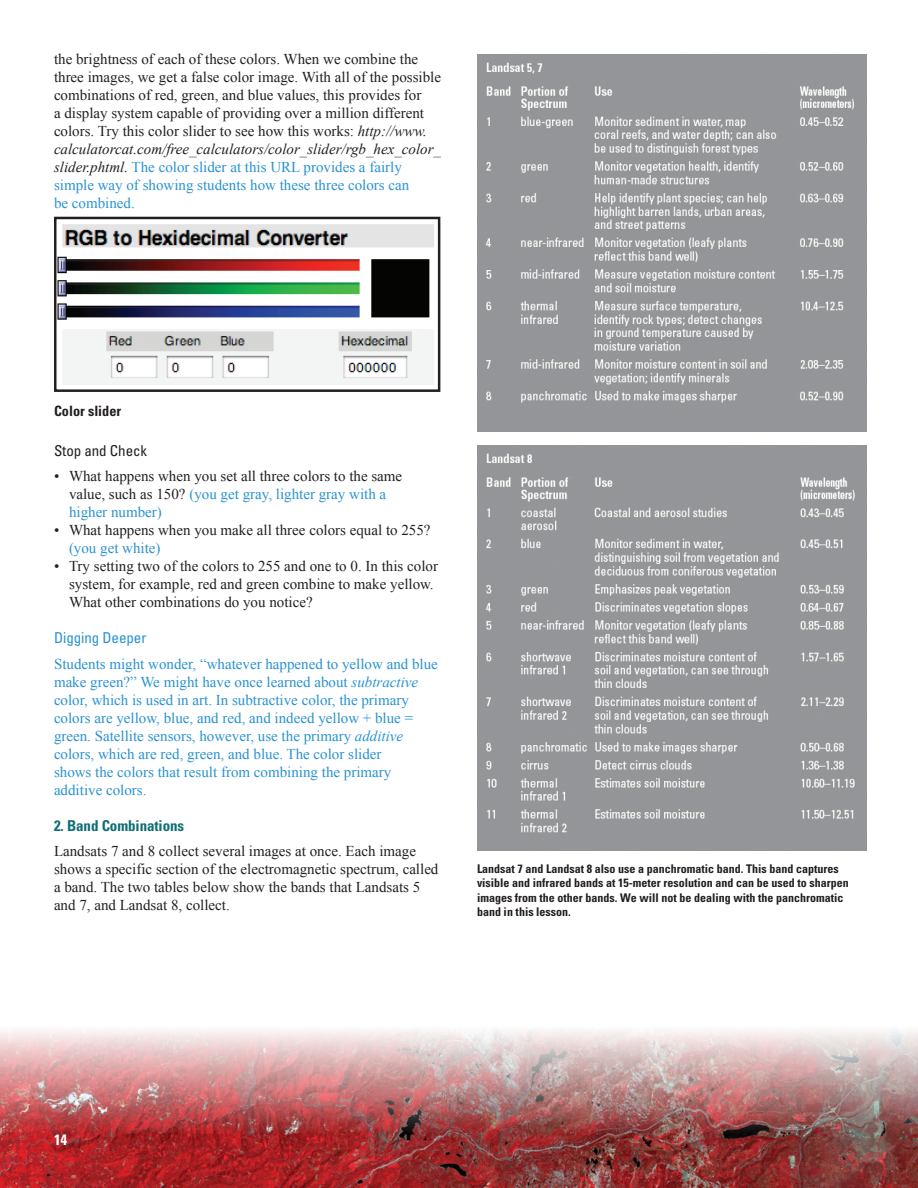
<style>
.page{position:relative;width:918px;height:1188px;background:#fff}
.page>*{position:absolute;margin:0;border:0;box-sizing:border-box;transform-origin:0 0}
.BodyNoIndent{font:15px/18px "Times New Roman";color:#231f20}
.BodyNoIndent_-_Teach{font:15px/18px "Times New Roman";color:#2a92d0}
.Heading_2{font:700 condensed 15px "Univers";letter-spacing:-.005em;color:#0f6e75}
.Heading_3{font:condensed 15px "Univers";letter-spacing:-.005em;color:#2a92d0}
.Heading_3-2{font:condensed 15px "Univers";letter-spacing:-.005em;color:#231f20}
.t1{font:700 condensed 15px "Univers";color:#fff}
.FigureCaption{font:700 condensed 14.25px "Univers";color:#231f20}
.FigureCaption-2{font:700 condensed 12px/14.4px "Univers";color:#231f20}
.s1{font-style:italic}
.s2{color:#2a92d0}
</style>
<div class="page">
<img style="left:0;top:1030px;width:918px;height:158px">
<img style="left:477px;top:446px;width:389px;height:405px">
<img style="left:57px;top:224px;width:377px;height:161px">
<div style="left:54px;top:217px;width:386px;height:175px;border:2px solid #231f20"></div>
<img style="left:477px;top:54px;width:390px;height:378px">
<p class="BodyNoIndent" style="left:54px;top:50px;width:389px">the brightness of each of these colors. When we combine the three images, we get a false color image. With all of the possible combinations of red, green, and blue values, this provides for<br>a display system capable of providing over a million different colors. Try this color slider to see how this works: <span class="s1">http://www. calculatorcat.com/free_calculators/color_slider/rgb_hex_color_ slider.phtml.</span> <span class="s2">The color slider at this URL provides a fairly simple way of showing students how these three colors can<br>be combined.</span></p>
<p class="FigureCaption" style="left:54px;top:402px;width:69px">Color slider</p>
<p class="Heading_3-2" style="left:54px;top:441px;width:95px">Stop and Check</p>
<p class="BodyNoIndent" style="left:69px;top:467px;width:335px;text-indent:-15px">• What happens when you set all three colors to the same value, such as 150? <span class="s2">(you get gray, lighter gray with a higher number)</span></p>
<p class="BodyNoIndent" style="left:69px;top:521px;width:363px;text-indent:-15px">• What happens when you make all three colors equal to 255? <span class="s2">(you get white)</span></p>
<p class="BodyNoIndent" style="left:69px;top:557px;width:371px;text-indent:-15px">• Try setting two of the colors to 255 and one to 0. In this color system, for example, red and green combine to make yellow.<br>What other combinations do you notice?</p>
<p class="Heading_3" style="left:54px;top:628px;width:94px">Digging Deeper</p>
<p class="BodyNoIndent_-_Teach" style="left:54px;top:654px;width:385px">Students might wonder, “whatever happened to yellow and blue make green?” We might have once learned about <span class="s1">subtractive </span>color, which is used in art. In subtractive color, the primary colors are yellow, blue, and red, and indeed yellow + blue = green. Satellite sensors, however, use the primary <span class="s1">additive </span>colors, which are red, green, and blue. The color slider<br>shows the colors that result from combining the primary additive colors.</p>
<p class="Heading_2" style="left:54px;top:816px;width:132px">2. Band Combinations</p>
<p class="BodyNoIndent" style="left:54px;top:842px;width:386px">Landsats 7 and 8 collect several images at once. Each image shows a specific section of the electromagnetic spectrum, called a band. The two tables below show the bands that Landsats 5 and 7, and Landsat 8, collect.</p>
<p class="FigureCaption-2" style="left:477px;top:862px;width:373px">Landsat 7 and Landsat 8 also use a panchromatic band. This band captures visible and infrared bands at 15-meter resolution and can be used to sharpen images from the other bands. We will not be dealing with the panchromatic band in this lesson.</p>
<p class="t1" style="left:54px;top:1130px;width:15px">14</p>
</div>
